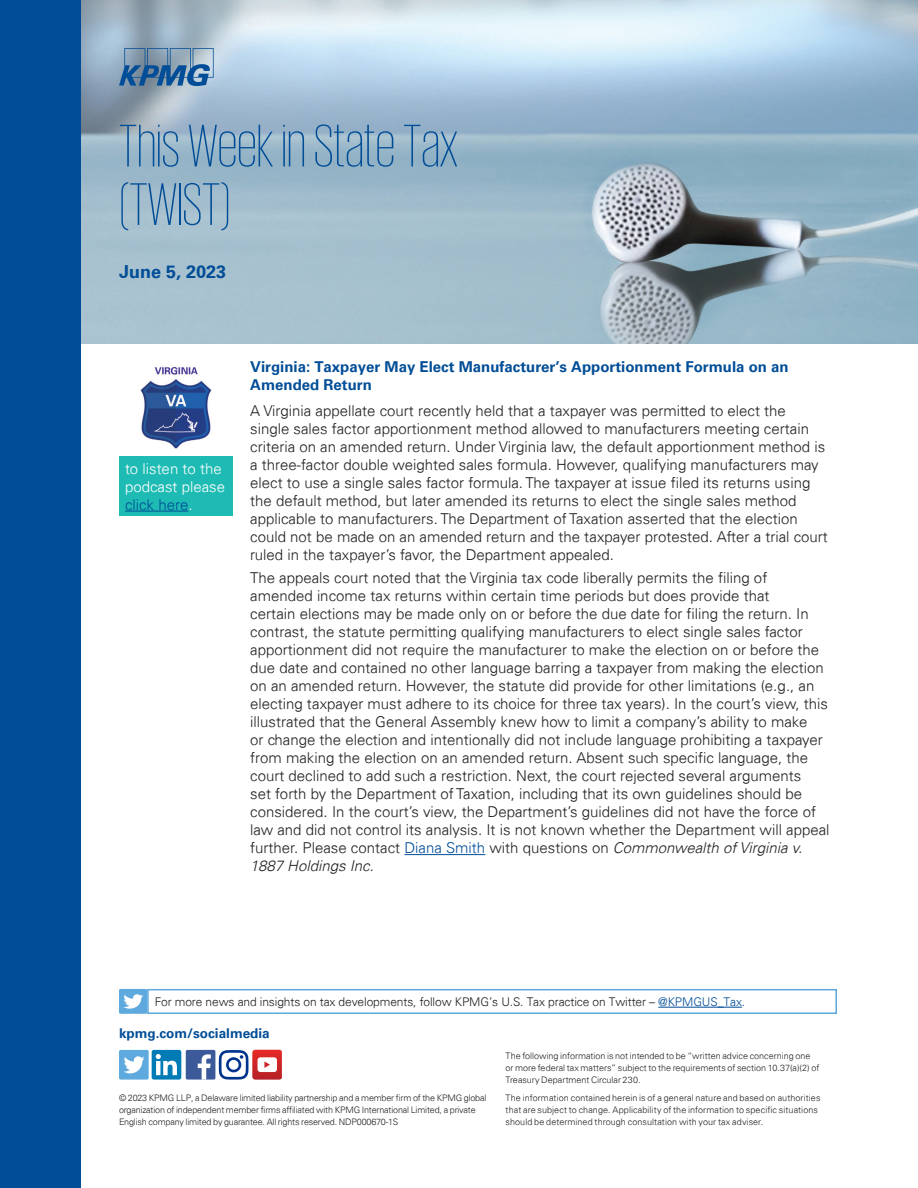
<style>
.page{position:relative;width:918px;height:1188px;background:#fff}
.page>*{position:absolute;margin:0;border:0;box-sizing:border-box;transform-origin:0 0}
.Title_60pt_White{font:200 61.5px/58.5px "KPMG";color:#014d97}
.Subhead_9pt{font:700 18px "Univers 65";color:#014d97}
.Body_Copy{font:300 15px/18px "Univers 45";color:#231f20}
.Body_Copy-2{font:700 15px/18px "Univers 65";color:#014d97}
.Folio{font:300 15px/18px "Univers 45";color:#fff}
.URL{font:700 13.5px "Univers 65";color:#014d97}
.Folio-2{font:300 12px "Univers 45";letter-spacing:-.01em;color:#231f20}
.Legal_6pt{font:300 9px/12px "Univers 45";letter-spacing:-.005em;color:#231f20}
.s1{color:#014d97}
.s2{font-style:italic}
</style>
<div class="page">
<img style="left:81px;top:0;width:837px;height:344px">
<svg style="left:119px;top:48px;width:95px;height:38px"></svg>
<div style="left:0;top:0;width:81px;height:1188px;background:#014d97"></div>
<img style="left:140px;top:367px;width:72px;height:82px">
<div style="left:119px;top:456px;width:114px;height:60px;background:#1dbbb3"></div>
<hr style="left:125px;top:511px;width:63px;height:1px;background:#014d97">
<hr style="left:404px;top:854px;width:81px;height:1px;background:#014d97">
<div style="left:119px;top:1050px;width:30px;height:30px;background:#5ea9dd;border-radius:2px"></div>
<svg style="left:124px;top:1056px;width:21px;height:17px"></svg>
<div style="left:152px;top:1050px;width:29px;height:30px;background:#007bb6;border-radius:2px"></div>
<svg style="left:156px;top:1054px;width:21px;height:21px"></svg>
<div style="left:186px;top:1050px;width:29px;height:30px;background:#3c5a99;border-radius:2px"></div>
<svg style="left:198px;top:1054px;width:13px;height:26px"></svg>
<svg style="left:219px;top:1050px;width:63px;height:30px"></svg>
<hr style="left:658px;top:1007px;width:84px;height:1px;background:#014d97">
<div style="left:147px;top:989px;width:690px;height:25px;border:2px solid #5ea9dd"></div>
<div style="left:119px;top:989px;width:28px;height:25px;background:#5ea9dd"></div>
<svg style="left:123px;top:994px;width:20px;height:15px"></svg>
<p class="Title_60pt_White" style="left:119px;top:115px;width:340px">This Week in State Tax (TWIST)</p>
<p class="Subhead_9pt" style="left:119px;top:261px;width:109px">June 5, 2023</p>
<p class="Folio" style="left:125px;top:459px;width:102px">to listen to the podcast please <span class="s1">click here</span>.</p>
<p class="Body_Copy-2" style="left:250px;top:358px;width:540px">Virginia: Taxpayer May Elect Manufacturer’s Apportionment Formula on an<br>Amended Return</p>
<p class="Body_Copy" style="left:250px;top:401px;width:579px">A Virginia appellate court recently held that a taxpayer was permitted to elect the single sales factor apportionment method allowed to manufacturers meeting certain criteria on an amended return. Under Virginia law, the default apportionment method is a three-factor double weighted sales formula. However, qualifying manufacturers may elect to use a single sales factor formula. The taxpayer at issue filed its returns using the default method, but later amended its returns to elect the single sales method applicable to manufacturers. The Department of Taxation asserted that the election could not be made on an amended return and the taxpayer protested. After a trial court ruled in the taxpayer’s favor, the Department appealed.</p>
<p class="Body_Copy" style="left:250px;top:569px;width:581px">The appeals court noted that the Virginia tax code liberally permits the filing of amended income tax returns within certain time periods but does provide that<br>certain elections may be made only on or before the due date for filing the return. In contrast, the statute permitting qualifying manufacturers to elect single sales factor apportionment did not require the manufacturer to make the election on or before the due date and contained no other language barring a taxpayer from making the election on an amended return. However, the statute did provide for other limitations (e.g., an electing taxpayer must adhere to its choice for three tax years). In the court’s view, this illustrated that the General Assembly knew how to limit a company’s ability to make<br>or change the election and intentionally did not include language prohibiting a taxpayer from making the election on an amended return. Absent such specific language, the court declined to add such a restriction. Next, the court rejected several arguments<br>set forth by the Department of Taxation, including that its own guidelines should be considered. In the court’s view, the Department’s guidelines did not have the force of law and did not control its analysis. It is not known whether the Department will appeal further. Please contact <span class="s1">Diana Smith</span> with questions on <span class="s2">Commonwealth of Virginia v.<br>1887 Holdings Inc</span>.</p>
<p class="Folio-2" style="left:155px;top:994px;width:592px">For more news and insights on tax developments, follow KPMG’s U.S. Tax practice on Twitter – <span class="s1">@KPMGUS_Tax.</span></p>
<p class="URL" style="left:119px;top:1026px;width:152px">kpmg.com/socialmedia</p>
<p class="Legal_6pt" style="left:119px;top:1092px;width:369px">© 2023 KPMG LLP, a Delaware limited liability partnership and a member firm of the KPMG global organization of independent member firms affiliated with KPMG International Limited, a private<br>English company limited by guarantee. All rights reserved. NDP000670-1S</p>
<p class="Legal_6pt" style="left:506px;top:1050px;width:315px">The following information is not intended to be “written advice concerning one or more federal tax matters” subject to the requirements of section 10.37(a)(2) of<br>Treasury Department Circular 230.</p>
<p class="Legal_6pt" style="left:506px;top:1092px;width:316px">The information contained herein is of a general nature and based on authorities that are subject to change. Applicability of the information to specific situations should be determined through consultation with your tax adviser.</p>
</div>
